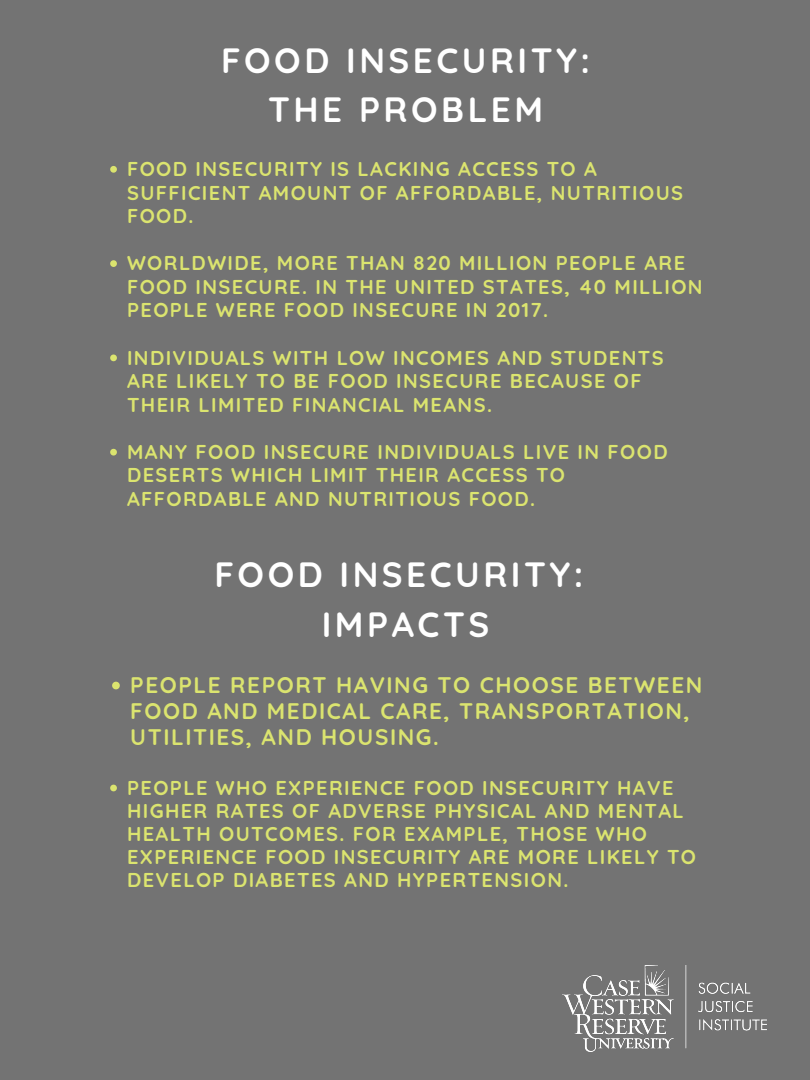
<style>
.page{position:relative;width:810px;height:1080px;background:#737373}
.page>*{position:absolute;margin:0;border:0;box-sizing:border-box;transform-origin:0 0}
.t1{font:700 35px/49.6px "Quicksand";letter-spacing:.1em;color:#fff;text-align:center}
.t2{font:700 22.5px/26px "Quicksand";letter-spacing:.07em;color:#dbe46f}
.t3{font:700 20px/23.6px "Quicksand";letter-spacing:.07em;color:#dbe46f}
</style>
<div class="page">
<svg style="left:110px;top:166px;width:7px;height:7px"></svg>
<svg style="left:110px;top:260px;width:7px;height:7px"></svg>
<svg style="left:110px;top:355px;width:7px;height:6px"></svg>
<svg style="left:110px;top:449px;width:7px;height:7px"></svg>
<svg style="left:112px;top:682px;width:8px;height:7px"></svg>
<svg style="left:110px;top:785px;width:7px;height:6px"></svg>
<img style="left:563px;top:965px;width:204px;height:87px">
<h1 class="t1" style="left:221px;top:35px;width:370px">FOOD INSECURITY:<br>THE PROBLEM</h1>
<p class="t3" style="left:127px;top:157px;width:558px">FOOD INSECURITY IS LACKING ACCESS TO A<br>SUFFICIENT AMOUNT OF AFFORDABLE, NUTRITIOUS<br>FOOD.</p>
<p class="t3" style="left:127px;top:251px;width:577px">WORLDWIDE, MORE THAN 820 MILLION PEOPLE ARE<br>FOOD INSECURE. IN THE UNITED STATES, 40 MILLION<br>PEOPLE WERE FOOD INSECURE IN 2017.</p>
<p class="t3" style="left:127px;top:345px;width:538px">INDIVIDUALS WITH LOW INCOMES AND STUDENTS<br>ARE LIKELY TO BE FOOD INSECURE BECAUSE OF<br>THEIR LIMITED FINANCIAL MEANS.</p>
<p class="t3" style="left:127px;top:440px;width:542px">MANY FOOD INSECURE INDIVIDUALS LIVE IN FOOD<br>DESERTS WHICH LIMIT THEIR ACCESS TO<br>AFFORDABLE AND NUTRITIOUS FOOD.</p>
<h1 class="t1" style="left:214px;top:549px;width:370px">FOOD INSECURITY:<br>IMPACTS</h1>
<p class="t2" style="left:130px;top:671px;width:574px">PEOPLE REPORT HAVING TO CHOOSE BETWEEN<br>FOOD AND MEDICAL CARE, TRANSPORTATION,<br>UTILITIES, AND HOUSING.</p>
<p class="t3" style="left:127px;top:776px;width:571px;line-height:23.1px">PEOPLE WHO EXPERIENCE FOOD INSECURITY HAVE HIGHER RATES OF ADVERSE PHYSICAL AND MENTAL HEALTH OUTCOMES. FOR EXAMPLE, THOSE WHO EXPERIENCE FOOD INSECURITY ARE MORE LIKELY TO DEVELOP DIABETES AND HYPERTENSION.</p>
</div>
